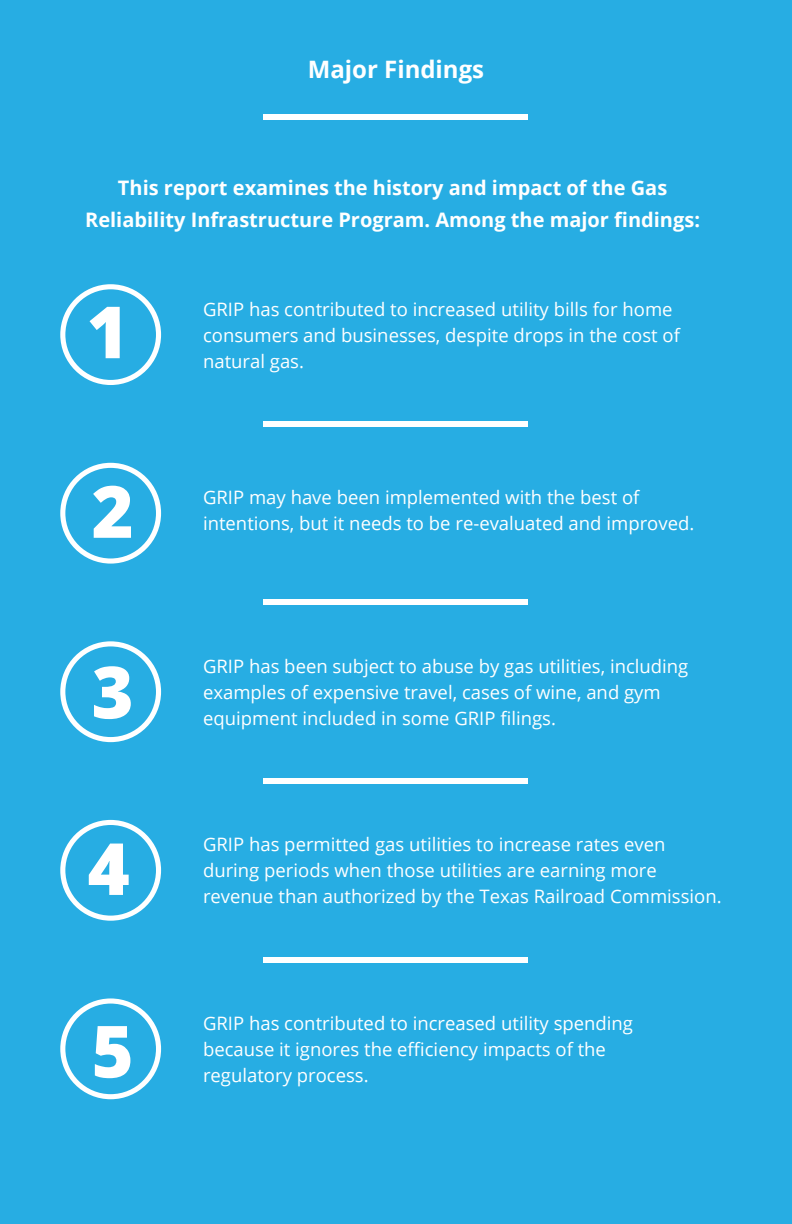
<style>
.page{position:relative;width:792px;height:1224px;background:#27ade3}
.page>*{position:absolute;margin:0;border:0;box-sizing:border-box;transform-origin:0 0}
.t1{font:800 72px "Open Sans";color:#fff}
.t2{font:700 24px "Open Sans";color:#fff}
.t3{font:700 20px/32px "Open Sans";color:#fff;text-align:center}
.Sidebar_Body_-_White{font:18.4px/26px "Open Sans";color:#fff}
</style>
<div class="page">
<div style="left:264px;top:114px;width:264px;height:6px;background:#fff"></div>
<div style="left:264px;top:421px;width:264px;height:6px;background:#fff"></div>
<div style="left:264px;top:600px;width:264px;height:5px;background:#fff"></div>
<div style="left:264px;top:778px;width:264px;height:6px;background:#fff"></div>
<div style="left:264px;top:957px;width:264px;height:5px;background:#fff"></div>
<div style="left:60px;top:284px;width:101px;height:101px;border:5px solid #fff;border-radius:50%"></div>
<div style="left:60px;top:463px;width:101px;height:101px;border:5px solid #fff;border-radius:50%"></div>
<div style="left:60px;top:641px;width:101px;height:101px;border:5px solid #fff;border-radius:50%"></div>
<div style="left:60px;top:820px;width:101px;height:101px;border:5px solid #fff;border-radius:50%"></div>
<div style="left:60px;top:998px;width:101px;height:101px;border:5px solid #fff;border-radius:50%"></div>
<p class="t2" style="left:308px;top:52px;width:178px">Major Findings</p>
<p class="t3" style="left:85px;top:171px;width:616px">This report examines the history and impact of the Gas<br>Reliability Infrastructure Program. Among the major findings:</p>
<p class="t1" style="left:87px;top:277px;width:44px">1</p>
<p class="t1" style="left:92px;top:457px;width:44px">2</p>
<p class="t1" style="left:92px;top:637px;width:44px">3</p>
<p class="t1" style="left:88px;top:814px;width:44px">4</p>
<p class="t1" style="left:92px;top:997px;width:44px">5</p>
<p class="Sidebar_Body_-_White" style="left:203px;top:296px;width:479px">GRIP has contributed to increased utility bills for home consumers and businesses, despite drops in the cost of</p>
<p class="Sidebar_Body_-_White" style="left:203px;top:348px;width:103px">natural gas.</p>
<p class="Sidebar_Body_-_White" style="left:203px;top:484px;width:438px">GRIP may have been implemented with the best of</p>
<p class="Sidebar_Body_-_White" style="left:203px;top:510px;width:493px">intentions, but it needs to be re-evaluated and improved.</p>
<p class="Sidebar_Body_-_White" style="left:203px;top:653px;width:487px">GRIP has been subject to abuse by gas utilities, including examples of expensive travel, cases of wine, and gym</p>
<p class="Sidebar_Body_-_White" style="left:203px;top:705px;width:354px">equipment included in some GRIP filings.</p>
<p class="Sidebar_Body_-_White" style="left:203px;top:831px;width:464px">GRIP has permitted gas utilities to increase rates even during periods when those utilities are earning more</p>
<p class="Sidebar_Body_-_White" style="left:203px;top:883px;width:520px">revenue than authorized by the Texas Railroad Commission.</p>
<p class="Sidebar_Body_-_White" style="left:203px;top:1010px;width:432px">GRIP has contributed to increased utility spending because it ignores the efficiency impacts of the</p>
<p class="Sidebar_Body_-_White" style="left:203px;top:1062px;width:167px">regulatory process.</p>
</div>
